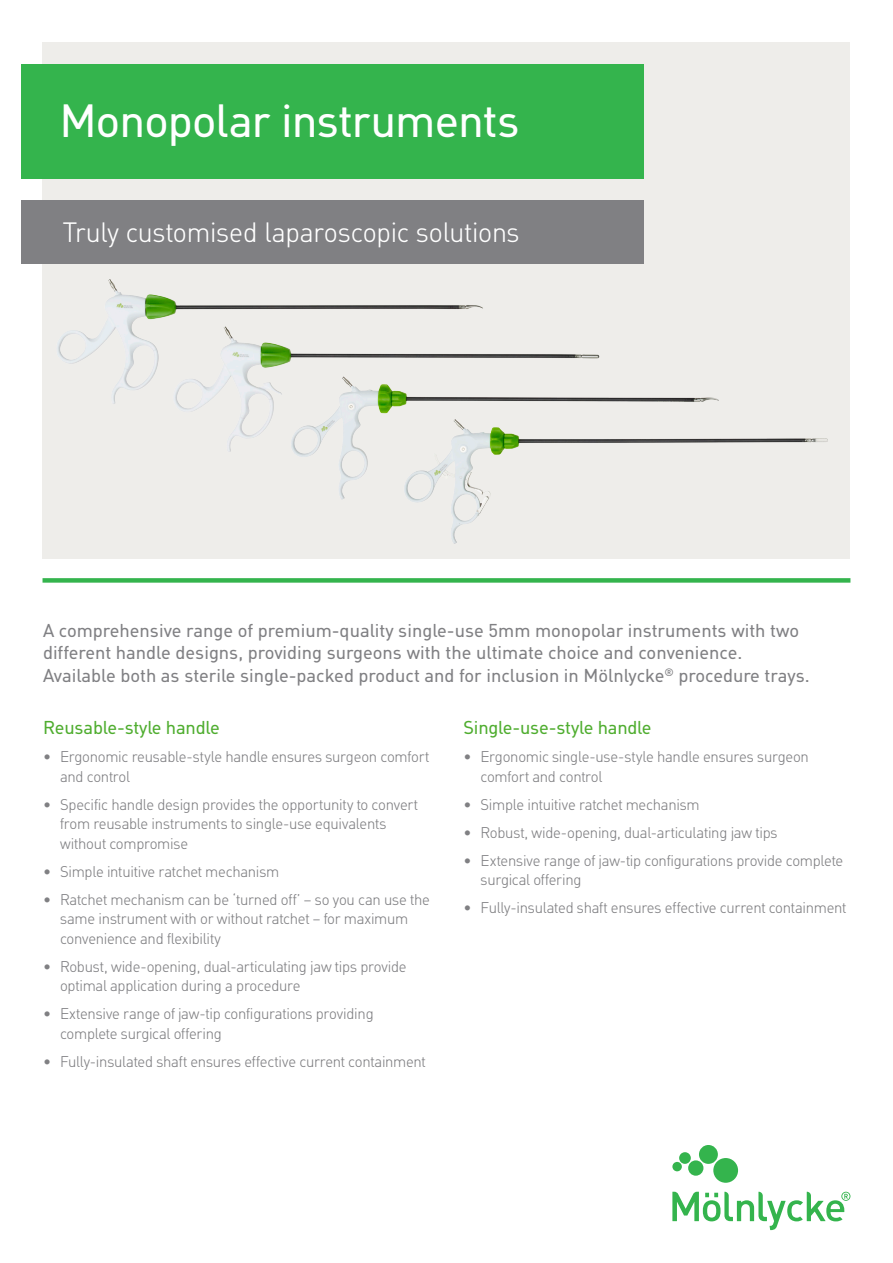
<style>
.page{position:relative;width:893px;height:1263px;background:#fff}
.page>*{position:absolute;margin:0;border:0;box-sizing:border-box;transform-origin:0 0}
.t1{font:45px "MHC Din";letter-spacing:-.02em;color:#fff}
.t2{font:300 27px "MHC Din";letter-spacing:-.005em;color:#fff}
.t3{font:18px/22.5px "MHC Din";color:#808083}
.t4{font:18px "MHC Din";letter-spacing:-.01em;color:#4fad2f}
.t5{font:300 15px/19.5px "MHC Din";letter-spacing:-.015em;color:#808083}
</style>
<div class="page">
<svg style="left:672px;top:1145px;width:178px;height:85px"></svg>
<div style="left:43px;top:578px;width:807px;height:5px;background:#34b44d"></div>
<div style="left:43px;top:43px;width:807px;height:516px;background:#eeedea"></div>
<div style="left:21px;top:200px;width:623px;height:64px;background:#808083"></div>
<div style="left:21px;top:64px;width:623px;height:115px;background:#34b44d"></div>
<img style="left:301px;top:456px;width:67px;height:44px">
<img style="left:404px;top:397px;width:424px;height:147px">
<img style="left:229px;top:354px;width:374px;height:102px">
<img style="left:58px;top:279px;width:441px;height:143px">
<p class="t1" style="left:60px;top:93px;width:462px">Monopolar instruments</p>
<p class="t2" style="left:63px;top:215px;width:458px">Truly customised laparoscopic solutions</p>
<p class="t3" style="left:43px;top:619px;width:768px">A comprehensive range of premium-quality single-use 5mm monopolar instruments with two different handle designs, providing surgeons with the ultimate choice and convenience.<br>Available both as sterile single-packed product and for inclusion in Mölnlycke<sup>®</sup> procedure trays.</p>
<p class="t4" style="left:43px;top:716px;width:178px">Reusable-style handle</p>
<p class="t4" style="left:463px;top:716px;width:190px">Single-use-style handle</p>
<p class="t5" style="left:43px;top:747px;width:388px">• Ergonomic reusable-style handle ensures surgeon comfort</p>
<p class="t5" style="left:463px;top:747px;width:347px">• Ergonomic single-use-style handle ensures surgeon</p>
<p class="t5" style="left:60px;top:766px;width:71px">and control</p>
<p class="t5" style="left:480px;top:766px;width:123px">comfort and control</p>
<p class="t5" style="left:43px;top:794px;width:376px">• Specifc handle design provides the opportunity to convert</p>
<p class="t5" style="left:463px;top:794px;width:238px">• Simple intuitive ratchet mechanism</p>
<p class="t5" style="left:60px;top:814px;width:328px">from reusable instruments to single-use equivalents</p>
<p class="t5" style="left:463px;top:822px;width:316px">• Robust, wide-opening, dual-articulating jaw tips</p>
<p class="t5" style="left:60px;top:833px;width:130px">without compromise</p>
<p class="t5" style="left:43px;top:861px;width:238px">• Simple intuitive ratchet mechanism</p>
<p class="t5" style="left:43px;top:889px;width:388px">• Ratchet mechanism can be ‘turned off’ – so you can use the</p>
<p class="t5" style="left:60px;top:909px;width:350px">same instrument with or without ratchet – for maximum convenience and flexibility</p>
<p class="t5" style="left:60px;top:956px;width:348px;text-indent:-17px">• Robust, wide-opening, dual-articulating jaw tips provide optimal application during a procedure</p>
<p class="t5" style="left:60px;top:1004px;width:315px;text-indent:-17px">• Extensive range of jaw-tip confgurations providing complete surgical offering</p>
<p class="t5" style="left:43px;top:1051px;width:384px">• Fully-insulated shaft ensures effective current containment</p>
<p class="t5" style="left:463px;top:850px;width:381px">• Extensive range of jaw-tip confgurations provide complete</p>
<p class="t5" style="left:480px;top:870px;width:102px">surgical offering</p>
<p class="t5" style="left:464px;top:898px;width:384px">• Fully-insulated shaft ensures effective current containment</p>
</div>
